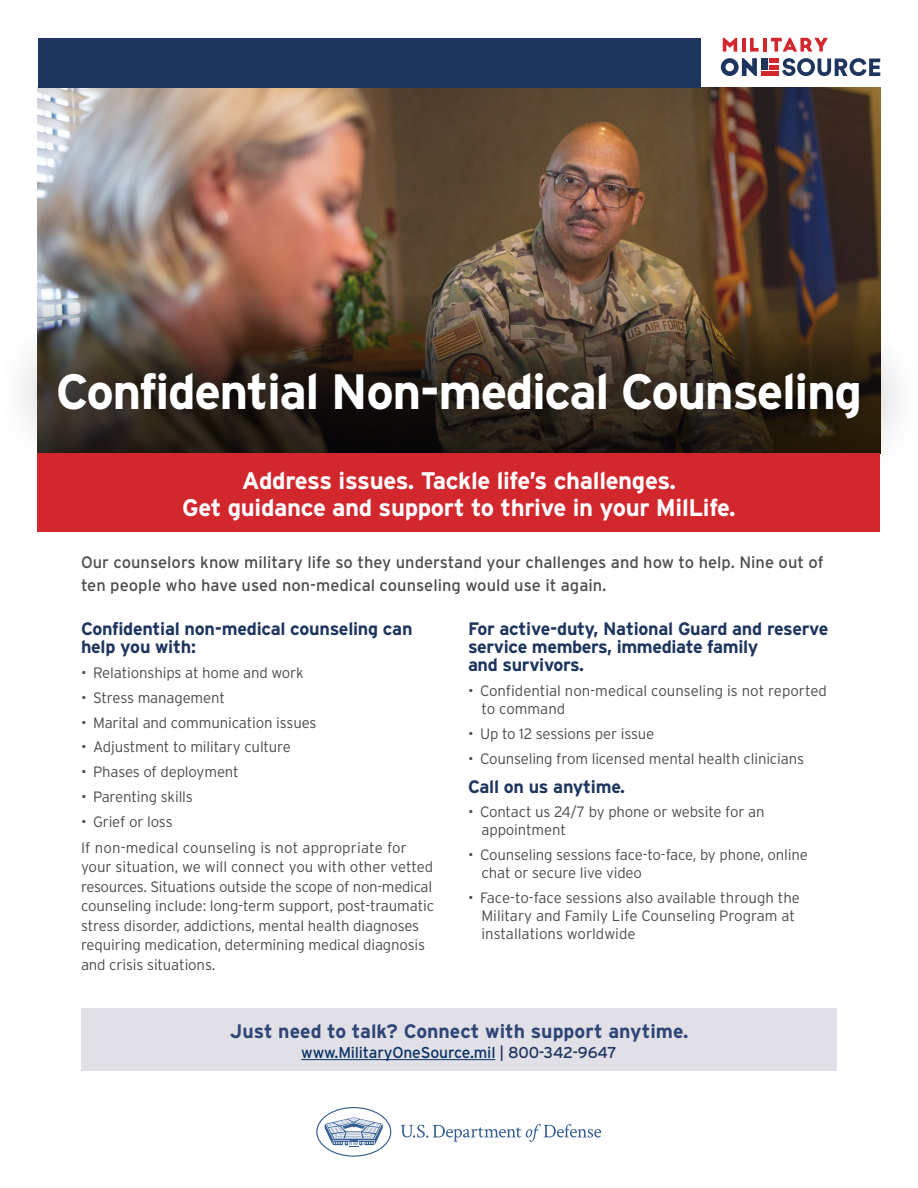
<style>
.page{position:relative;width:918px;height:1188px;background:#fff}
.page>*{position:absolute;margin:0;border:0;box-sizing:border-box;transform-origin:0 0}
.t1{font:700 49.5px "Interstate";letter-spacing:-.03em;color:#fff}
.t2{font:700 24px/27px "Interstate";letter-spacing:-.015em;color:#fff;text-align:center}
.t3{font:700 19.5px "Interstate";color:#2e4576}
.t4{font:700 18px/18px "Interstate";letter-spacing:-.015em;color:#1e355e}
.t5{font:16.5px/22.5px "Interstate";color:#4d4d4f}
.t6{font:15.75px "Interstate";letter-spacing:-.01em;color:#093266}
.t7{font:300 15px/19.5px "Interstate";letter-spacing:-.01em;color:#4d4d4f}
.s1{color:#1e355e}
</style>
<div class="page">
<img style="left:38px;top:87px;width:842px;height:207px">
<img style="left:38px;top:294px;width:842px;height:16px">
<div style="left:38px;top:38px;width:663px;height:49px;background:#1e355e"></div>
<svg style="left:782px;top:58px;width:98px;height:18px"></svg>
<svg style="left:721px;top:58px;width:36px;height:18px"></svg>
<div style="left:761px;top:58px;width:7px;height:12px;background:#1e355e"></div>
<svg style="left:723px;top:38px;width:14px;height:14px"></svg>
<hr style="left:742px;top:38px;width:3px;height:14px;background:#d3272e">
<svg style="left:750px;top:38px;width:9px;height:14px"></svg>
<hr style="left:763px;top:38px;width:4px;height:14px;background:#d3272e">
<svg style="left:771px;top:38px;width:57px;height:14px"></svg>
<div style="left:770px;top:58px;width:9px;height:5px;background:#d3272e"></div>
<div style="left:770px;top:65px;width:9px;height:5px;background:#d3272e"></div>
<hr style="left:761px;top:72px;width:18px;height:4px;background:#d3272e">
<div style="left:0;top:310px;width:918px;height:170px;background:#000;opacity:.73"></div>
<div style="left:38px;top:454px;width:842px;height:78px;background:#d3272e"></div>
<div style="left:81px;top:1009px;width:756px;height:62px;background:#e1e0e6"></div>
<hr style="left:301px;top:1059px;width:194px;height:1px;background:#093266">
<svg style="left:401px;top:1124px;width:200px;height:18px"></svg>
<svg style="left:316px;top:1107px;width:75px;height:50px"></svg>
<h1 class="t1" style="left:56px;top:364px;width:808px">Confidential Non-medical Counseling</h1>
<h2 class="t2" style="left:182px;top:467px;width:555px">Address issues. Tackle life’s challenges.<br>Get guidance and support to thrive in your MilLife.</h2>
<p class="t5" style="left:81px;top:551px;width:744px">Our counselors know military life so they understand your challenges and how to help. Nine out of ten people who have used non-medical counseling would use it again.</p>
<h3 class="t4" style="left:81px;top:620px;width:333px">Confidential non-medical counseling can help you with:</h3>
<p class="t7" style="left:81px;top:663px;width:224px">• Relationships at home and work</p>
<p class="t7" style="left:81px;top:688px;width:146px">• Stress management</p>
<p class="t7" style="left:81px;top:712px;width:237px">• Marital and communication issues</p>
<p class="t7" style="left:81px;top:737px;width:211px">• Adjustment to military culture</p>
<p class="t7" style="left:81px;top:762px;width:159px">• Phases of deployment</p>
<p class="t7" style="left:81px;top:787px;width:113px">• Parenting skills</p>
<p class="t7" style="left:81px;top:811px;width:93px">• Grief or loss</p>
<p class="t7" style="left:81px;top:838px;width:355px">If non-medical counseling is not appropriate for your situation, we will connect you with other vetted resources. Situations outside the scope of non-medical counseling include: long-term support, post-traumatic stress disorder, addictions, mental health diagnoses requiring medication, determining medical diagnosis and crisis situations.</p>
<h3 class="t4" style="left:468px;top:620px;width:362px">For active-duty, National Guard and reserve service members, immediate family<br>and survivors.</h3>
<p class="t7" style="left:482px;top:682px;width:347px;line-height:18px;text-indent:-14px">• Confidential non-medical counseling is not reported to command</p>
<p class="t7" style="left:468px;top:724px;width:188px">• Up to 12 sessions per issue</p>
<p class="t7" style="left:468px;top:748px;width:338px">• Counseling from licensed mental health clinicians</p>
<h3 class="t4" style="left:468px;top:777px;width:159px">Call on us anytime.</h3>
<p class="t7" style="left:482px;top:803px;width:285px;line-height:18px;text-indent:-14px">• Contact us 24/7 by phone or website for an appointment</p>
<p class="t7" style="left:482px;top:846px;width:328px;line-height:18px;text-indent:-14px">• Counseling sessions face-to-face, by phone, online chat or secure live video</p>
<p class="t7" style="left:482px;top:889px;width:320px;line-height:18px;text-indent:-14px">• Face-to-face sessions also available through the<br>Military and Family Life Counseling Program at installations worldwide</p>
<h3 class="t3" style="left:230px;top:1020px;width:460px">Just need to talk? Connect with support anytime.</h3>
<p class="t6" style="left:301px;top:1043px;width:317px">www.MilitaryOneSource.mil <span class="s1">| 800-342-9647</span></p>
</div>
